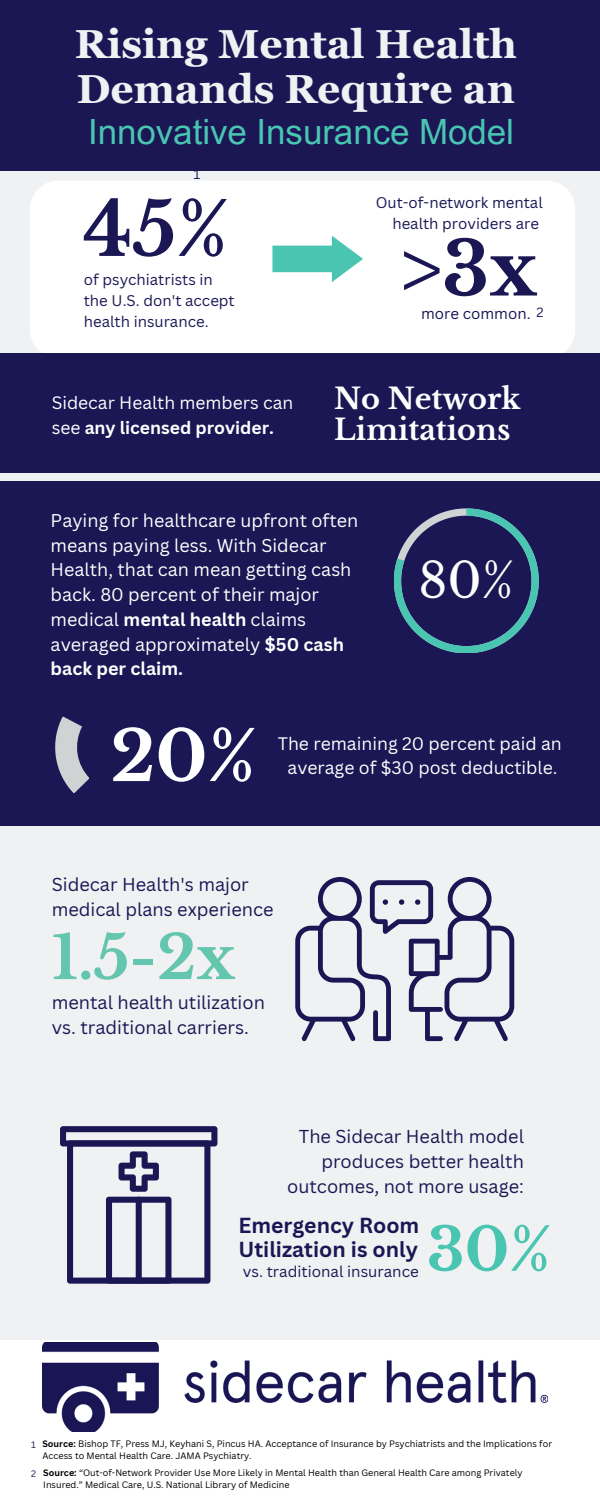
<style>
.page{position:relative;width:600px;height:1500px;background:#eff1f3}
.page>*{position:absolute;margin:0;border:0;box-sizing:border-box;transform-origin:0 0}
.t1{font:700 74px "Libre Baskerville";color:#1a1754}
.t2{font:700 69.1px "Libre Baskerville";color:#fff}
.t3{font:700 60.3px "Libre Baskerville";color:#65c6af}
.t4{font:700 59.1px "Libre Baskerville";color:#49c5b1}
.t5{font:48.1px "Libre Baskerville";color:#fff}
.t6{font:700 40.5px/45px "Georgia Pro";color:#eff1f3}
.t7{font:34.8px "Arial MT Pro";color:#49c5b1}
.t8{font:700 28.7px/31.5px "Libre Baskerville";color:#fff}
.t9{font:700 21.2px/23.2px "Canva Sans";color:#1a1754}
.t10{font:18.2px/24.8px "Canva Sans";color:#1a1754}
.t11{font:18px/24.8px "Canva Sans";color:#fff}
.t12{font:17.6px/24.2px "Canva Sans";color:#fff;text-align:center}
.t13{font:17.5px/24.3px "Canva Sans";color:#fff}
.t14{font:15.2px "Canva Sans";color:#1a1754}
.t15{font:15px/21px "Canva Sans";color:#1a1754}
.t16{font:13px "Canva Sans";color:#1a1754}
.t17{font:9.1px/12px "Canva Sans";color:#000}
.t18{font:9.1px "Canva Sans";color:#1a1754}
.s1{font-weight:700}
</style>
<div class="page">
<div style="left:0;top:0;width:600px;height:170px;background:#1a1754"></div>
<div style="left:0;top:481px;width:600px;height:345px;background:#1a1754"></div>
<svg style="left:394px;top:508px;width:145px;height:145px"></svg>
<div style="left:0;top:1340px;width:600px;height:160px;background:#fff"></div>
<img style="left:42px;top:1343px;width:506px;height:89px">
<svg style="left:55px;top:716px;width:35px;height:77px"></svg>
<svg style="left:295px;top:877px;width:219px;height:164px"></svg>
<svg style="left:60px;top:1126px;width:157px;height:158px"></svg>
<div style="left:30px;top:181px;width:545px;height:173px;background:#fff"></div>
<svg style="left:272px;top:236px;width:91px;height:46px"></svg>
<div style="left:0;top:354px;width:600px;height:119px;background:#1a1754"></div>
<h3 class="t6" style="left:75px;top:23px;width:444px">Rising Mental Health<br>Demands Require an</h3>
<h3 class="t7" style="left:88px;top:111px;width:427px">Innovative Insurance Model</h3>
<h3 class="t16" style="left:194px;top:167px;width:8px">1</h3>
<h1 class="t1" style="left:83px;top:184px;width:147px">45%</h1>
<h3 class="t15" style="left:84px;top:269px;width:152px">of psychiatrists in the U.S. don't accept health insurance.</h3>
<h3 class="t15" style="left:376px;top:192px;width:169px;text-align:right">Out-of-network mental health providers are</h3>
<h1 class="t1" style="left:398px;top:224px;width:140px">&gt;3x</h1>
<h3 class="t16" style="left:537px;top:305px;width:9px">2</h3>
<h3 class="t15" style="left:421px;top:304px;width:111px">more common.</h3>
<h3 class="t13" style="left:52px;top:391px;width:243px">Sidecar Health members can see <span class="s1">any licensed provider.</span></h3>
<h3 class="t8" style="left:334px;top:383px;width:188px">No Network<br>Limitations</h3>
<h3 class="t11" style="left:51px;top:508px;width:309px">Paying for healthcare upfront often means paying less. With Sidecar<br>Health, that can mean getting cash back. 80 percent of their major medical <span class="s1">mental health</span> claims averaged approximately <span class="s1">$50 cash back per claim.</span></h3>
<h3 class="t5" style="left:419px;top:551px;width:97px">80%</h3>
<h2 class="t2" style="left:110px;top:714px;width:148px">20%</h2>
<h3 class="t12" style="left:278px;top:732px;width:286px">The remaining 20 percent paid an average of $30 post deductible.</h3>
<h3 class="t10" style="left:52px;top:872px;width:224px">Sidecar Health's major medical plans experience</h3>
<h3 class="t3" style="left:52px;top:921px;width:185px">1.5-2x</h3>
<h3 class="t10" style="left:52px;top:990px;width:215px">mental health utilization vs. traditional carriers.</h3>
<h3 class="t10" style="left:287px;top:1124px;width:238px;text-align:right">The Sidecar Health model produces better health outcomes, not more usage:</h3>
<h3 class="t9" style="left:238px;top:1214px;width:182px">Emergency Room<br>Utilization is only</h3>
<h3 class="t14" style="left:243px;top:1262px;width:178px">vs. traditional insurance</h3>
<h3 class="t4" style="left:427px;top:1213px;width:126px">30%</h3>
<p class="t17" style="left:42px;top:1437px;width:511px"><span class="s1">Source:</span> Bishop TF, Press MJ, Keyhani S, Pincus HA. Acceptance of Insurance by Psychiatrists and the Implications for<br>Access to Mental Health Care. JAMA Psychiatry.</p>
<p class="t18" style="left:31px;top:1439px;width:6px">1</p>
<p class="t18" style="left:31px;top:1469px;width:6px">2</p>
<p class="t17" style="left:43px;top:1467px;width:481px"><span class="s1">Source:</span> “Out-of-Network Provider Use More Likely in Mental Health than General Health Care among Privately<br>Insured.” Medical Care, U.S. National Library of Medicine</p>
</div>
